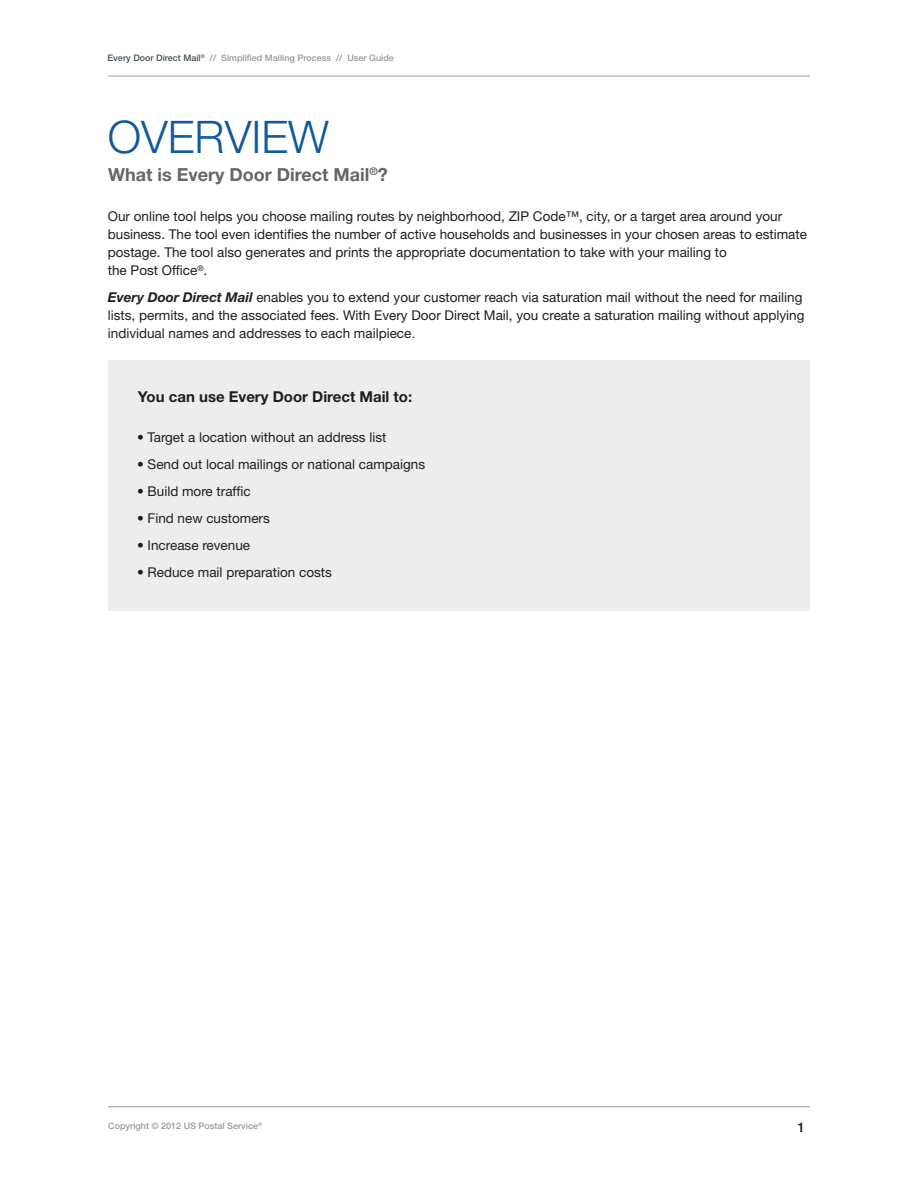
<style>
.page{position:relative;width:918px;height:1188px;background:#fff}
.page>*{position:absolute;margin:0;border:0;box-sizing:border-box;transform-origin:0 0}
.t1{font:300 45px "Helvetica Neue LT Std";color:#105a9c}
.t2{font:700 18px "Helvetica Neue LT Std";color:#666}
.t3{font:700 15px "Helvetica Neue LT Std";color:#1d1e1e}
.t4{font:13.5px/18px "Helvetica Neue LT Std";color:#1d1e1e}
.t5{font:500 13.5px "Helvetica Neue LT Std";color:#231f20}
.t6{font:500 9px "Helvetica Neue LT Std";color:#999}
.s1{color:#40525c}
.s2{font-weight:700;font-style:italic}
.s3{font-family:"Times"}
</style>
<div class="page">
<hr style="left:108px;top:76px;width:702px;height:1px;background:#999">
<hr style="left:108px;top:1106px;width:702px;height:1px;background:#999">
<div style="left:108px;top:361px;width:702px;height:250px;background:#eceded"></div>
<p class="t6" style="left:108px;top:52px;width:288px"><span class="s1">Every Door Direct Mail</span><sup>®</sup> // Simplified Mailing Process // User Guide</p>
<h1 class="t1" style="left:108px;top:110px;width:223px">OVERVIEW</h1>
<h2 class="t2" style="left:108px;top:164px;width:281px">What is Every Door Direct Mail<sup>®</sup>?</h2>
<p class="t4" style="left:108px;top:207px;width:701px">Our online tool helps you choose mailing routes by neighborhood, ZIP Code™, city, or a target area around your business. The tool even identifies the number of active households and businesses in your chosen areas to estimate postage. The tool also generates and prints the appropriate documentation to take with your mailing to<br>the Post Office<sup>®</sup>.</p>
<p class="t4" style="left:108px;top:288px;width:698px"><span class="s2">Every Door Direct Mail</span> enables you to extend your customer reach via saturation mail without the need for mailing lists, permits, and the associated fees. With Every Door Direct Mail, you create a saturation mailing without applying individual names and addresses to each mailpiece<span class="s3">.</span></p>
<p class="t3" style="left:138px;top:387px;width:276px">You can use Every Door Direct Mail to:</p>
<p class="t4" style="left:137px;top:428px;width:251px">• Target a location without an address list</p>
<p class="t4" style="left:137px;top:455px;width:290px">• Send out local mailings or national campaigns</p>
<p class="t4" style="left:137px;top:482px;width:115px">• Build more traffic</p>
<p class="t4" style="left:137px;top:509px;width:134px">• Find new customers</p>
<p class="t4" style="left:137px;top:536px;width:115px">• Increase revenue</p>
<p class="t4" style="left:137px;top:563px;width:196px">• Reduce mail preparation costs</p>
<p class="t6" style="left:108px;top:1120px;width:156px">Copyright © 2012 US Postal Service<sup>®</sup></p>
<p class="t5" style="left:797px;top:1119px;width:9px">1</p>
</div>
